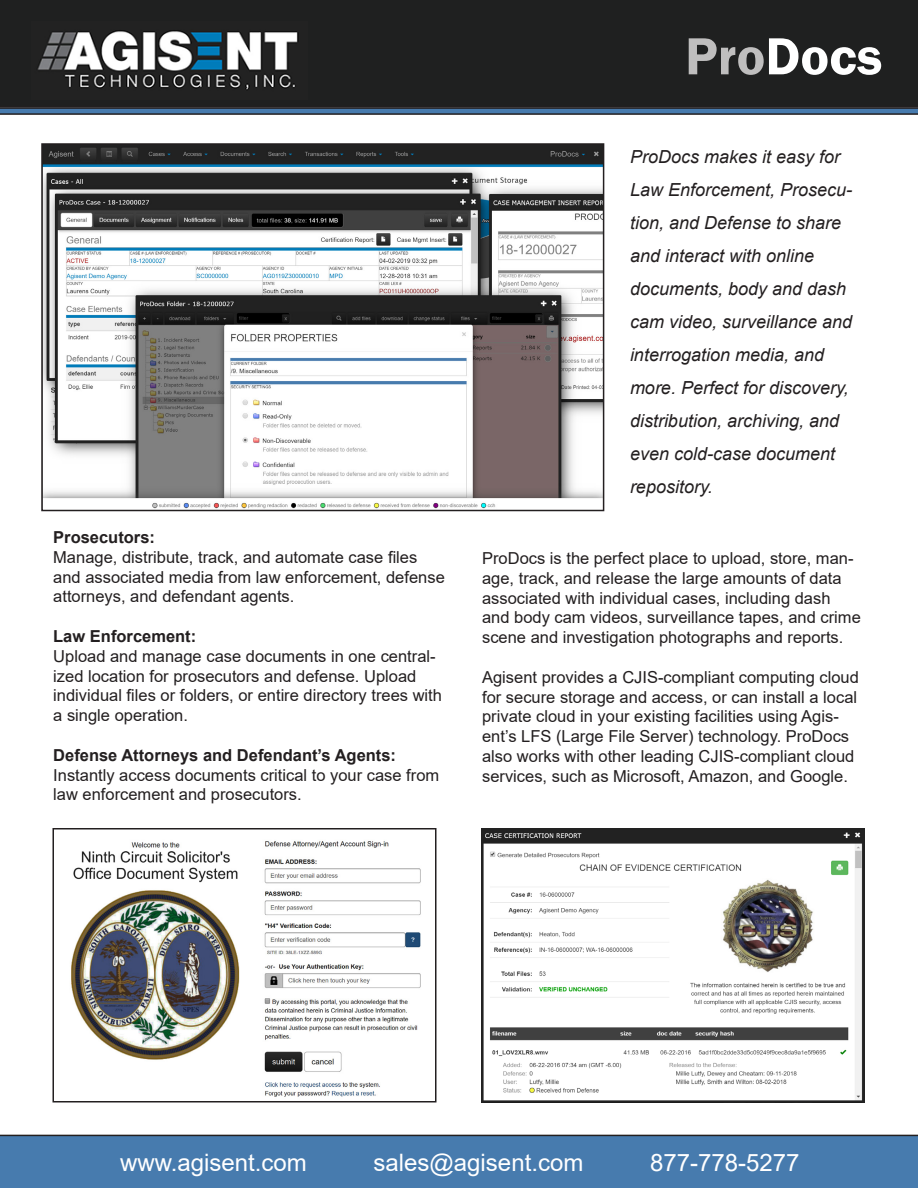
<style>
.page{position:relative;width:918px;height:1188px;background:#fff}
.page>*{position:absolute;margin:0;border:0;box-sizing:border-box;transform-origin:0 0}
.t1{font:600 54px "Franklin Gothic";color:#fff}
.t2{font:24px "Arial";color:#fff}
.t3{font:italic 18px/33px "Arial";color:#231f20}
.t4{font:16.5px/19.8px "Arial";color:#231f20}
.t5{font:700 16.5px "Arial";color:#231f20}
.s1{color:#bfbebe}
</style>
<div class="page">
<div style="left:0;top:0;width:918px;height:107px;background:#1f2020"></div>
<img style="left:32px;top:22px;width:275px;height:78px">
<svg style="left:0;top:107px;width:918px;height:8px;background:#3f5a77"></svg>
<div style="left:0;top:1135px;width:918px;height:53px;background:#477bae"></div>
<img style="left:71px;top:841px;width:350px;height:256px">
<div style="left:52px;top:828px;width:384px;height:274px;border:2px solid #231f20"></div>
<img style="left:44px;top:146px;width:557px;height:362px">
<div style="left:41px;top:143px;width:563px;height:368px;border:2px solid #231f20"></div>
<img style="left:482px;top:828px;width:382px;height:274px">
<p class="t1" style="left:685px;top:23px;width:199px"><span class="s1">Pro</span>Docs</p>
<p class="t5" style="left:53px;top:526px;width:103px">Prosecutors:</p>
<p class="t4" style="left:53px;top:547px;width:393px">Manage, distribute, track, and automate case files and associated media from law enforcement, defense attorneys, and defendant agents.</p>
<p class="t5" style="left:53px;top:625px;width:145px">Law Enforcement:</p>
<p class="t4" style="left:53px;top:646px;width:390px">Upload and manage case documents in one central&shy;ized location for prosecutors and defense. Upload individual files or folders, or entire directory trees with a single operation.</p>
<p class="t5" style="left:53px;top:743px;width:344px">Defense Attorneys and Defendant’s Agents:</p>
<p class="t4" style="left:53px;top:765px;width:388px">Instantly access documents critical to your case from law enforcement and prosecutors.</p>
<p class="t3" style="left:630px;top:141px;width:224px">ProDocs makes it easy for<br>Law Enforcement, Prosecu&shy;tion, and Defense to share and interact with online documents, body and dash cam video, surveillance and interrogation media, and more. Perfect for discovery, distribution, archiving, and even cold-case document repository.</p>
<p class="t4" style="left:482px;top:548px;width:380px">ProDocs is the perfect place to upload, store, man&shy;age, track, and release the large amounts of data associated with individual cases, including dash and body cam videos, surveillance tapes, and crime scene and investigation photographs and reports.</p>
<p class="t4" style="left:482px;top:667px;width:378px">Agisent provides a CJIS-compliant computing cloud for secure storage and access, or can install a local private cloud in your existing facilities using Agis&shy;ent’s LFS (Large File Server) technology. ProDocs also works with other leading CJIS-compliant cloud services, such as Microsoft, Amazon, and Google.</p>
<p class="t2" style="left:120px;top:1146px;width:188px">www.agisent.com</p>
<p class="t2" style="left:374px;top:1146px;width:211px">sales@agisent.com</p>
<p class="t2" style="left:650px;top:1146px;width:151px">877-778-5277</p>
</div>
